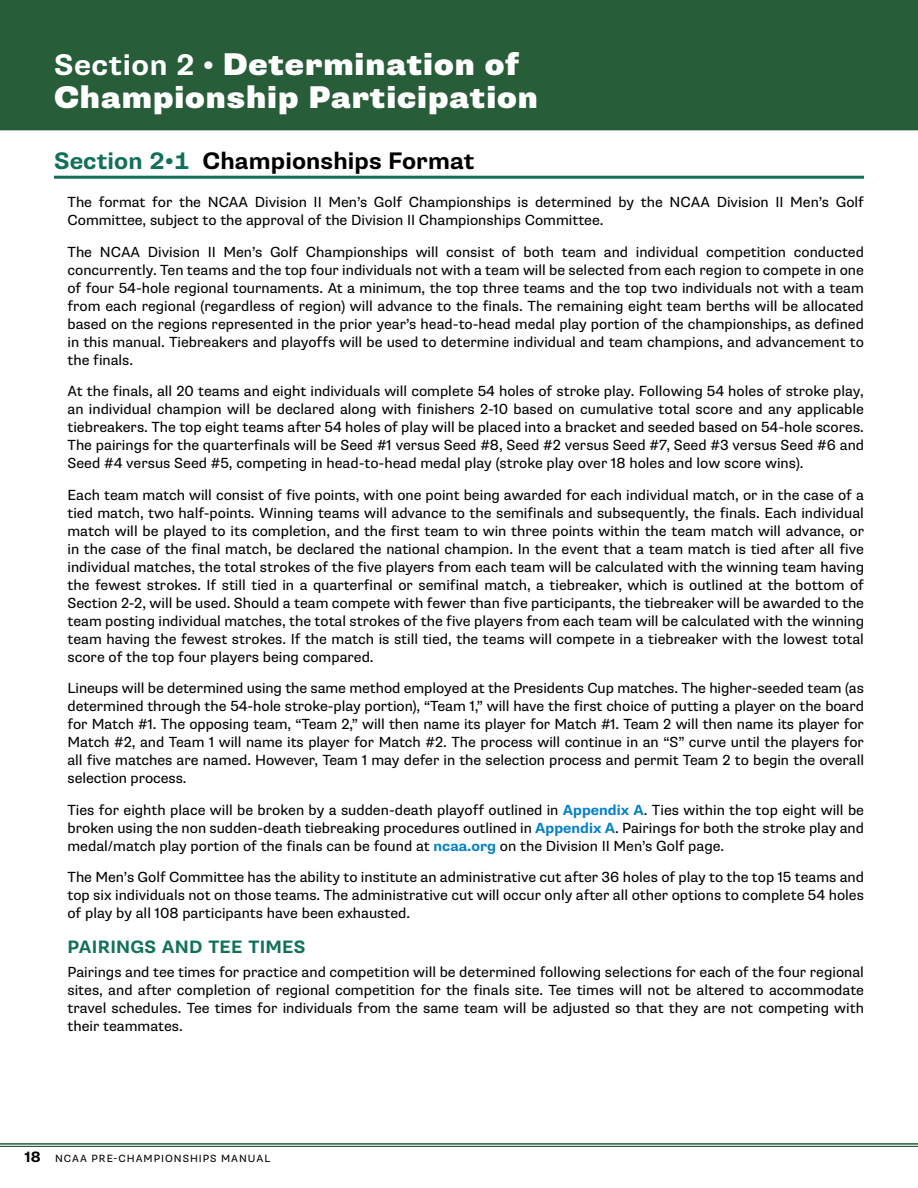
<style>
.page{position:relative;width:918px;height:1188px;background:#fff}
.page>*{position:absolute;margin:0;border:0;box-sizing:border-box;transform-origin:0 0}
.t1{font:900 31.5px/33px "Supria Sans";letter-spacing:.03em;color:#fff}
.t2{font:700 24px "Supria Sans";letter-spacing:.005em;color:#000}
.t3{font:700 18px "Supria Sans";letter-spacing:.015em;color:#117059}
.t4{font:14.7px/18px "Supria Sans";color:#000;text-align:justify}
.t5{font:10.5px "Supria Sans";letter-spacing:.095em;color:#000}
.s1{font-weight:700;font-size:30px}
.s2{color:#117059}
.s3{font-weight:700;color:#0080c5}
.s4{font-weight:700;font-size:15px}
</style>
<div class="page">
<hr style="left:54px;top:176px;width:810px;height:3px;background:#117059">
<div style="left:0;top:0;width:918px;height:130px;background:#275d38"></div>
<hr style="left:0;top:1144px;width:918px;height:1px;background:#275d38">
<hr style="left:0;top:1146px;width:918px;height:1px;background:#275d38">
<h1 class="t1" style="left:54px;top:49px;width:485px"><span class="s1">Section 2 •</span> Determination of<br>Championship Participation</h1>
<h1 class="t1" style="left:54px;top:80px;width:620px"><span class="s1">Section 2 •</span> Conflict of Interest Policy</h1>
<h2 class="t2" style="left:54px;top:146px;width:422px"><span class="s2">Section 2•1</span> Championships Format</h2>
<p class="t4" style="left:68px;top:193px;width:798px">The format for the NCAA Division II Men’s Golf Championships is determined by the NCAA Division II Men’s Golf<br>Committee, subject to the approval of the Division II Championships Committee.</p>
<p class="t4" style="left:68px;top:243px;width:798px">The NCAA Division II Men’s Golf Championships will consist of both team and individual competition conducted concurrently. Ten teams and the top four individuals not with a team will be selected from each region to compete in one of four 54-hole regional tournaments. At a minimum, the top three teams and the top two individuals not with a team from each regional (regardless of region) will advance to the finals. The remaining eight team berths will be allocated based on the regions represented in the prior year’s head-to-head medal play portion of the championships, as defined in this manual. Tiebreakers and playoffs will be used to determine individual and team champions, and advancement to the finals.</p>
<p class="t4" style="left:68px;top:382px;width:798px">At the finals, all 20 teams and eight individuals will complete 54 holes of stroke play. Following 54 holes of stroke play, an individual champion will be declared along with finishers 2-10 based on cumulative total score and any applicable tiebreakers. The top eight teams after 54 holes of play will be placed into a bracket and seeded based on 54-hole scores.<br>The pairings for the quarterfinals will be Seed #1 versus Seed #8, Seed #2 versus Seed #7, Seed #3 versus Seed #6 and Seed #4 versus Seed #5, competing in head-to-head medal play (stroke play over 18 holes and low score wins).</p>
<p class="t4" style="left:68px;top:486px;width:798px">Each team match will consist of five points, with one point being awarded for each individual match, or in the case of a tied match, two half-points. Winning teams will advance to the semifinals and subsequently, the finals. Each individual match will be played to its completion, and the first team to win three points within the team match will advance, or in the case of the final match, be declared the national champion. In the event that a team match is tied after all five individual matches, the total strokes of the five players from each team will be calculated with the winning team having the fewest strokes. If still tied in a quarterfinal or semifinal match, a tiebreaker, which is outlined at the bottom of Section 2-2, will be used. Should a team compete with fewer than five participants, the tiebreaker will be awarded to the team posting individual matches, the total strokes of the five players from each team will be calculated with the winning team having the fewest strokes. If the match is still tied, the teams will compete in a tiebreaker with the lowest total score of the top four players being compared.</p>
<p class="t4" style="left:68px;top:679px;width:798px">Lineups will be determined using the same method employed at the Presidents Cup matches. The higher-seeded team (as determined through the 54-hole stroke-play portion), “Team 1,” will have the first choice of putting a player on the board for Match #1. The opposing team, “Team 2,” will then name its player for Match #1. Team 2 will then name its player for Match #2, and Team 1 will name its player for Match #2. The process will continue in an “S” curve until the players for all five matches are named. However, Team 1 may defer in the selection process and permit Team 2 to begin the overall selection process.</p>
<p class="t4" style="left:68px;top:801px;width:798px">Ties for eighth place will be broken by a sudden-death playoff outlined in <span class="s3">Appendix A</span>. Ties within the top eight will be broken using the non sudden-death tiebreaking procedures outlined in <span class="s3">Appendix A</span>. Pairings for both the stroke play and medal/match play portion of the finals can be found at <span class="s3">ncaa.org</span> on the Division II Men’s Golf page.</p>
<p class="t4" style="left:68px;top:868px;width:798px">The Men’s Golf Committee has the ability to institute an administrative cut after 36 holes of play to the top 15 teams and top six individuals not on those teams. The administrative cut will occur only after all other options to complete 54 holes of play by all 108 participants have been exhausted.</p>
<p class="t3" style="left:68px;top:936px;width:239px">PAIRINGS AND TEE TIMES</p>
<p class="t4" style="left:68px;top:964px;width:798px">Pairings and tee times for practice and competition will be determined following selections for each of the four regional sites, and after completion of regional competition for the finals site. Tee times will not be altered to accommodate travel schedules. Tee times for individuals from the same team will be adjusted so that they are not competing with their teammates.</p>
<p class="t5" style="left:25px;top:1152px;width:247px"><span class="s4">18</span> NCAA PRE-CHAMPIONSHIPS MANUAL</p>
</div>
